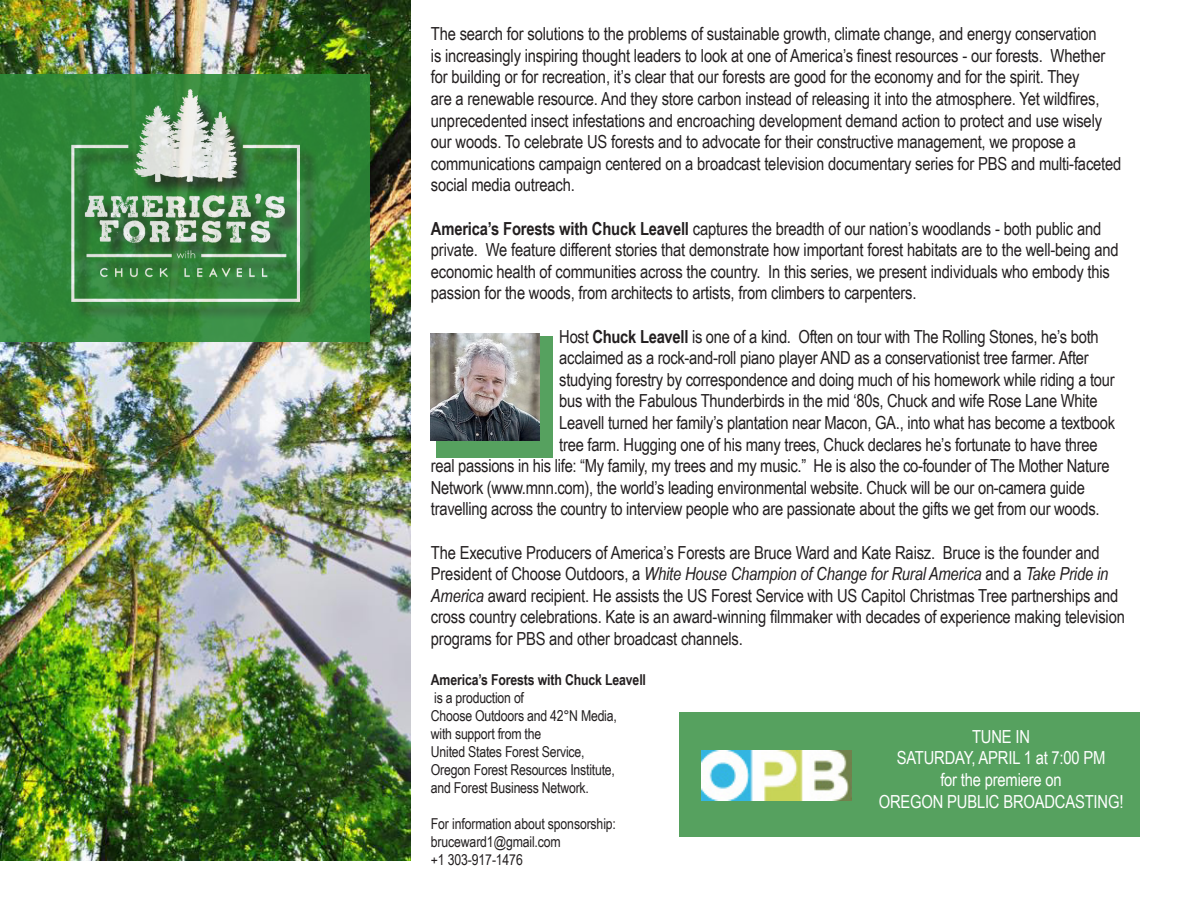
<style>
.page{position:relative;width:1188px;height:918px;background:#fff}
.page>*{position:absolute;margin:0;border:0;box-sizing:border-box;transform-origin:0 0}
.t1{font:18px/21.6px "Arial Narrow";letter-spacing:-.01em;color:#231f20}
.t2{font:18px "Arial Narrow";letter-spacing:-.01em;color:#fff}
.t3{font:15px "Arial Narrow";letter-spacing:-.015em;color:#231f20}
.t4{font:700 15px "Arial Narrow";letter-spacing:-.01em;color:#231f20}
.s1{font-weight:700}
.s2{font-style:italic}
</style>
<div class="page">
<div style="left:436px;top:336px;width:117px;height:121px;background:#56a15f"></div>
<img style="left:431px;top:333px;width:108px;height:107px">
<img style="left:0;top:0;width:410px;height:860px">
<div style="left:0;top:74px;width:369px;height:268px;background:linear-gradient(to right,#32893d,#358a3c)"></div>
<div style="left:74px;top:92px;width:245px;height:228px;background:#231f20;opacity:.75"></div>
<img style="left:72px;top:90px;width:228px;height:212px">
<div style="left:679px;top:712px;width:460px;height:124px;background:#56a15f"></div>
<img style="left:701px;top:751px;width:150px;height:49px">
<p class="t1" style="left:431px;top:22px;width:692px">The search for solutions to the problems of sustainable growth, climate change, and energy conservation<br>is increasingly inspiring thought leaders to look at one of America’s finest resources - our forests. Whether for building or for recreation, it’s clear that our forests are good for the economy and for the spirit. They<br>are a renewable resource. And they store carbon instead of releasing it into the atmosphere. Yet wildfires, unprecedented insect infestations and encroaching development demand action to protect and use wisely our woods. To celebrate US forests and to advocate for their constructive management, we propose a communications campaign centered on a broadcast television documentary series for PBS and multi-faceted social media outreach.</p>
<p class="t1" style="left:431px;top:217px;width:689px"><span class="s1">America’s Forests with Chuck Leavell</span> captures the breadth of our nation’s woodlands - both public and private. We feature different stories that demonstrate how important forest habitats are to the well-being and economic health of communities across the country. In this series, we present individuals who embody this passion for the woods, from architects to artists, from climbers to carpenters.</p>
<p class="t1" style="left:559px;top:325px;width:541px">Host <span class="s1">Chuck Leavell</span> is one of a kind. Often on tour with The Rolling Stones, he’s both</p>
<p class="t1" style="left:559px;top:346px;width:531px">acclaimed as a rock-and-roll piano player AND as a conservationist tree farmer. After</p>
<p class="t1" style="left:559px;top:368px;width:557px">studying forestry by correspondence and doing much of his homework while riding a tour</p>
<p class="t1" style="left:559px;top:389px;width:540px">bus with the Fabulous Thunderbirds in the mid ‘80s, Chuck and wife Rose Lane White</p>
<p class="t1" style="left:559px;top:411px;width:557px">Leavell turned her family’s plantation near Macon, GA., into what has become a textbook</p>
<p class="t1" style="left:559px;top:433px;width:540px">tree farm. Hugging one of his many trees, Chuck declares he’s fortunate to have three</p>
<p class="t1" style="left:431px;top:454px;width:680px">real passions in his life: “My family, my trees and my music.” He is also the co-founder of The Mother Nature</p>
<p class="t1" style="left:431px;top:476px;width:656px">Network (www.mnn.com), the world’s leading environmental website. Chuck will be our on-camera guide</p>
<p class="t1" style="left:431px;top:497px;width:670px">travelling across the country to interview people who are passionate about the gifts we get from our woods.</p>
<p class="t1" style="left:431px;top:541px;width:695px">The Executive Producers of America’s Forests are Bruce Ward and Kate Raisz. Bruce is the founder and President of Choose Outdoors, a <span class="s2">White House Champion of Change for Rural America</span> and a <span class="s2">Take Pride in America</span> award recipient. He assists the US Forest Service with US Capitol Christmas Tree partnerships and cross country celebrations. Kate is an award-winning filmmaker with decades of experience making television programs for PBS and other broadcast channels.</p>
<p class="t4" style="left:431px;top:668px;width:217px">America’s Forests with Chuck Leavell</p>
<p class="t3" style="left:434px;top:686px;width:91px">is a production of</p>
<p class="t3" style="left:431px;top:704px;width:187px">Choose Outdoors and 42°N Media,</p>
<p class="t3" style="left:431px;top:722px;width:112px">with support from the</p>
<p class="t3" style="left:431px;top:740px;width:155px">United States Forest Service,</p>
<p class="t3" style="left:431px;top:758px;width:186px">Oregon Forest Resources Institute,</p>
<p class="t3" style="left:431px;top:776px;width:159px">and Forest Business Network.</p>
<p class="t3" style="left:431px;top:812px;width:187px">For information about sponsorship:</p>
<p class="t3" style="left:431px;top:830px;width:131px">bruceward1@gmail.com</p>
<p class="t3" style="left:431px;top:848px;width:93px">+1 303-917-1476</p>
<p class="t2" style="left:972px;top:723px;width:59px">TUNE IN</p>
<p class="t2" style="left:897px;top:745px;width:210px">SATURDAY, APRIL 1 at 7:00 PM</p>
<p class="t2" style="left:940px;top:766px;width:123px">for the premiere on</p>
<p class="t2" style="left:879px;top:788px;width:246px">OREGON PUBLIC BROADCASTING!</p>
</div>
